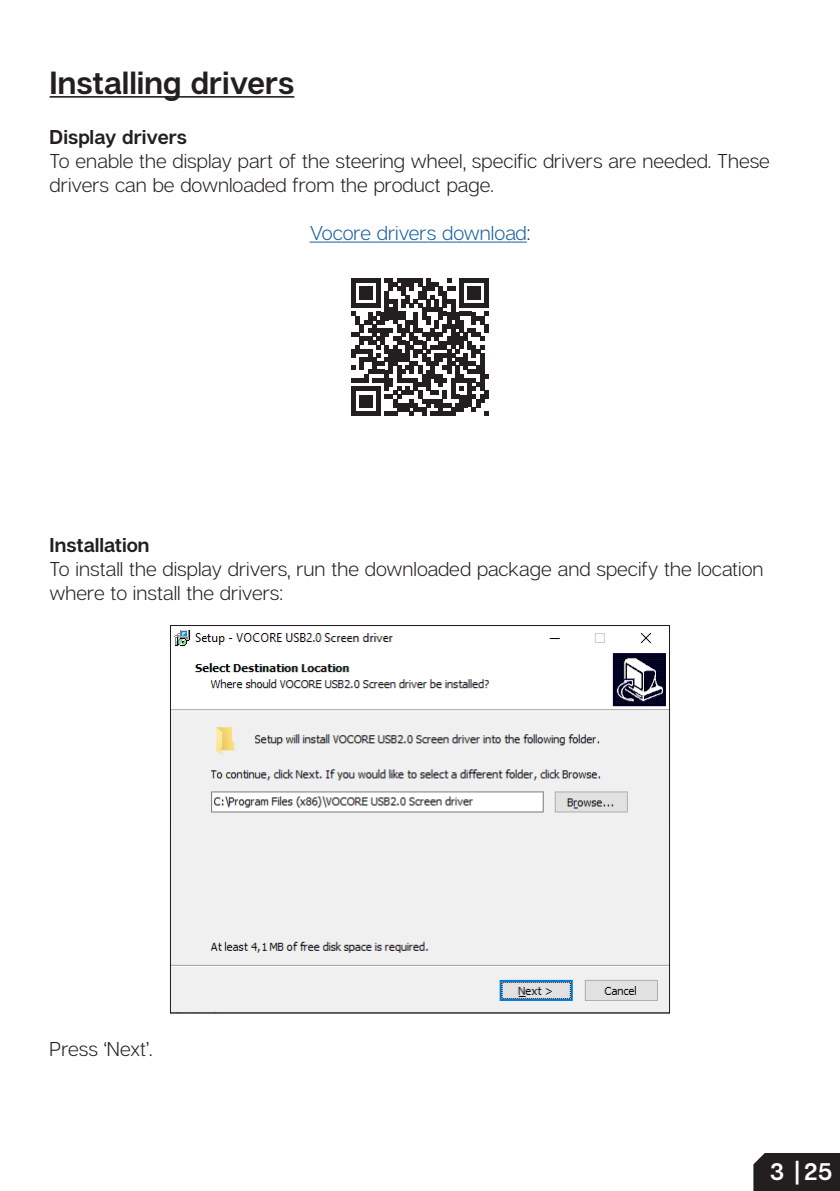
<style>
.page{position:relative;width:840px;height:1191px;background:#fff}
.page>*{position:absolute;margin:0;border:0;box-sizing:border-box;transform-origin:0 0}
.t1{font:700 32px "Articulat CF";color:#231f20}
.t2{font:700 24px "Articulat CF";color:#fff}
.Paragraph_Style_1_Al{font:20px/24px "Articulat CF Text";color:#231f20}
.Paragraph_Style_1_Al-2{font:20px "Articulat CF Text";color:#175d9e}
.Paragraph_Style_1_Al-3{font:700 20px "Articulat CF";color:#231f20}
.s1{color:#231f20}
.s2{font-family:"Articulat CF";font-weight:700}
</style>
<div class="page">
<div style="left:753px;top:1153px;width:86px;height:38px;background:#231f20"></div>
<hr style="left:50px;top:96px;width:244px;height:2px;background:#231f20">
<hr style="left:309px;top:242px;width:217px;height:1px;background:#175d9e">
<svg style="left:351px;top:279px;width:137px;height:136px"></svg>
<img style="left:172px;top:630px;width:495px;height:381px">
<p class="t1" style="left:50px;top:63px;width:246px">Installing drivers</p>
<p class="Paragraph_Style_1_Al-3" style="left:50px;top:125px;width:139px">Display drivers</p>
<p class="Paragraph_Style_1_Al" style="left:50px;top:150px;width:721px">To enable the display part of the steering wheel, specific drivers are needed. These drivers can be downloaded from the product page.</p>
<p class="Paragraph_Style_1_Al-2" style="left:309px;top:222px;width:222px">Vocore drivers download<span class="s1">:</span></p>
<p class="Paragraph_Style_1_Al" style="left:50px;top:534px;width:715px"><span class="s2">Installation<br></span>To install the display drivers, run the downloaded package and specify the location where to install the drivers:</p>
<p class="Paragraph_Style_1_Al" style="left:50px;top:1038px;width:104px">Press ‘Next’.</p>
<p class="t2" style="left:763px;top:1157px;width:71px"><sup>3</sup>3 | 25</p>
</div>
